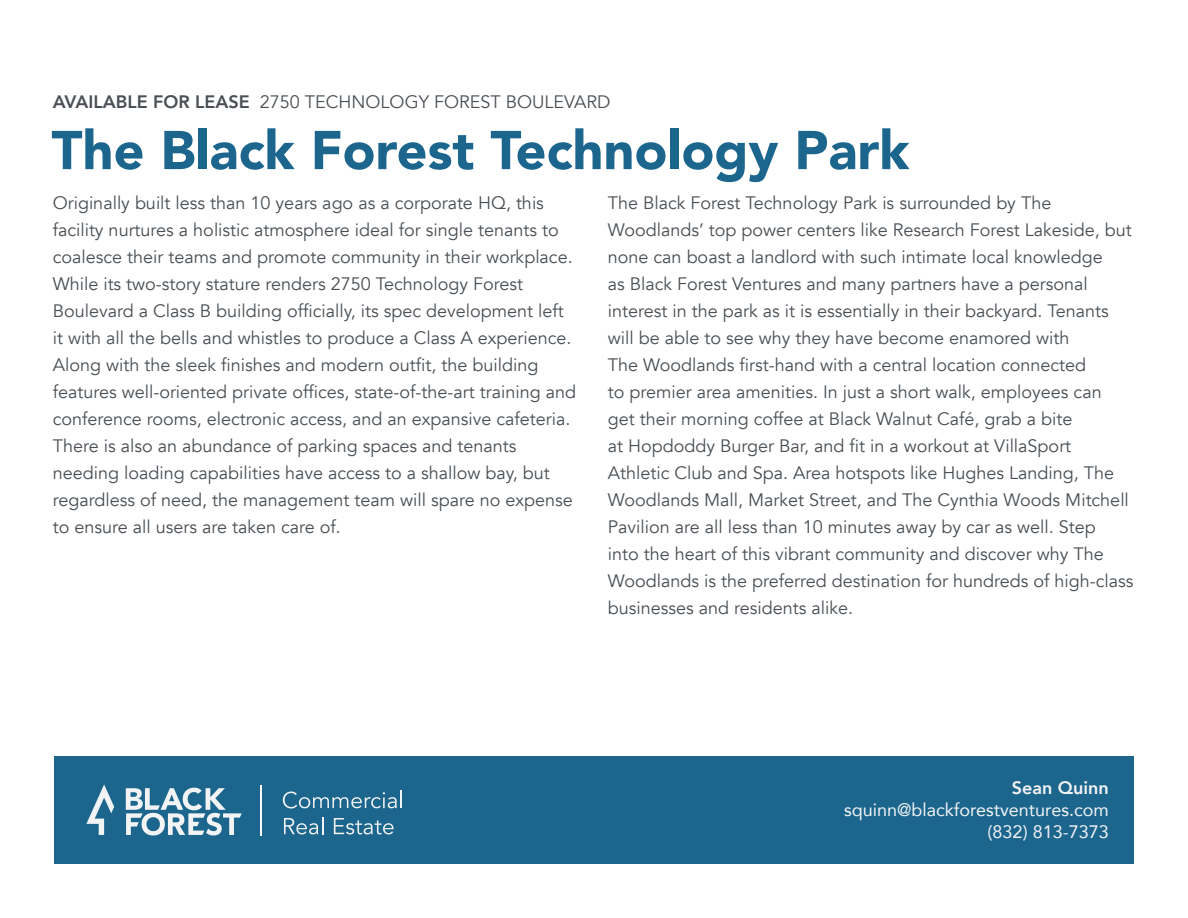
<style>
.page{position:relative;width:1188px;height:918px;background:#fff}
.page>*{position:absolute;margin:0;border:0;box-sizing:border-box;transform-origin:0 0}
.t1{font:900 54px "Avenir";color:#1c668e}
.t2{font:18px/27px "Avenir";color:#494f54}
.t3{font:18px/21.6px "Avenir";color:#f2f3f4;text-align:right}
.t4{font:800 18px "Avenir";color:#f2f3f4}
.s1{font-weight:800}
</style>
<div class="page">
<div style="left:54px;top:756px;width:1080px;height:108px;background:#1c668e"></div>
<svg style="left:283px;top:791px;width:119px;height:18px"></svg>
<svg style="left:284px;top:817px;width:39px;height:17px"></svg>
<svg style="left:334px;top:818px;width:60px;height:16px"></svg>
<svg style="left:86px;top:784px;width:28px;height:51px"></svg>
<svg style="left:126px;top:788px;width:116px;height:48px"></svg>
<hr style="left:260px;top:785px;width:1px;height:51px;background:#fbfbfa">
<p class="t2" style="left:53px;top:89px;width:559px"><span class="s1">AVAILABLE FOR LEASE</span> 2750 TECHNOLOGY FOREST BOULEVARD</p>
<p class="t1" style="left:52px;top:104px;width:859px">The Black Forest Technology Park</p>
<p class="t2" style="left:53px;top:190px;width:525px">Originally built less than 10 years ago as a corporate HQ, this facility nurtures a holistic atmosphere ideal for single tenants to coalesce their teams and promote community in their workplace.<br>While its two-story stature renders 2750 Technology Forest Boulevard a Class B building officially, its spec development left it with all the bells and whistles to produce a Class A experience.<br>Along with the sleek finishes and modern outfit, the building features well-oriented private offices, state-of-the-art training and conference rooms, electronic access, and an expansive cafeteria.<br>There is also an abundance of parking spaces and tenants needing loading capabilities have access to a shallow bay, but regardless of need, the management team will spare no expense to ensure all users are taken care of.</p>
<p class="t2" style="left:608px;top:190px;width:527px">The Black Forest Technology Park is surrounded by The Woodlands’ top power centers like Research Forest Lakeside, but none can boast a landlord with such intimate local knowledge<br>as Black Forest Ventures and many partners have a personal interest in the park as it is essentially in their backyard. Tenants will be able to see why they have become enamored with<br>The Woodlands first-hand with a central location connected<br>to premier area amenities. In just a short walk, employees can<br>get their morning coffee at Black Walnut Café, grab a bite<br>at Hopdoddy Burger Bar, and fit in a workout at VillaSport Athletic Club and Spa. Area hotspots like Hughes Landing, The Woodlands Mall, Market Street, and The Cynthia Woods Mitchell Pavilion are all less than 10 minutes away by car as well. Step<br>into the heart of this vibrant community and discover why The Woodlands is the preferred destination for hundreds of high-class businesses and residents alike.</p>
<p class="t4" style="left:1012px;top:774px;width:99px">Sean Quinn</p>
<p class="t3" style="left:844px;top:799px;width:266px">squinn@blackforestventures.com (832) 813-7373</p>
</div>
